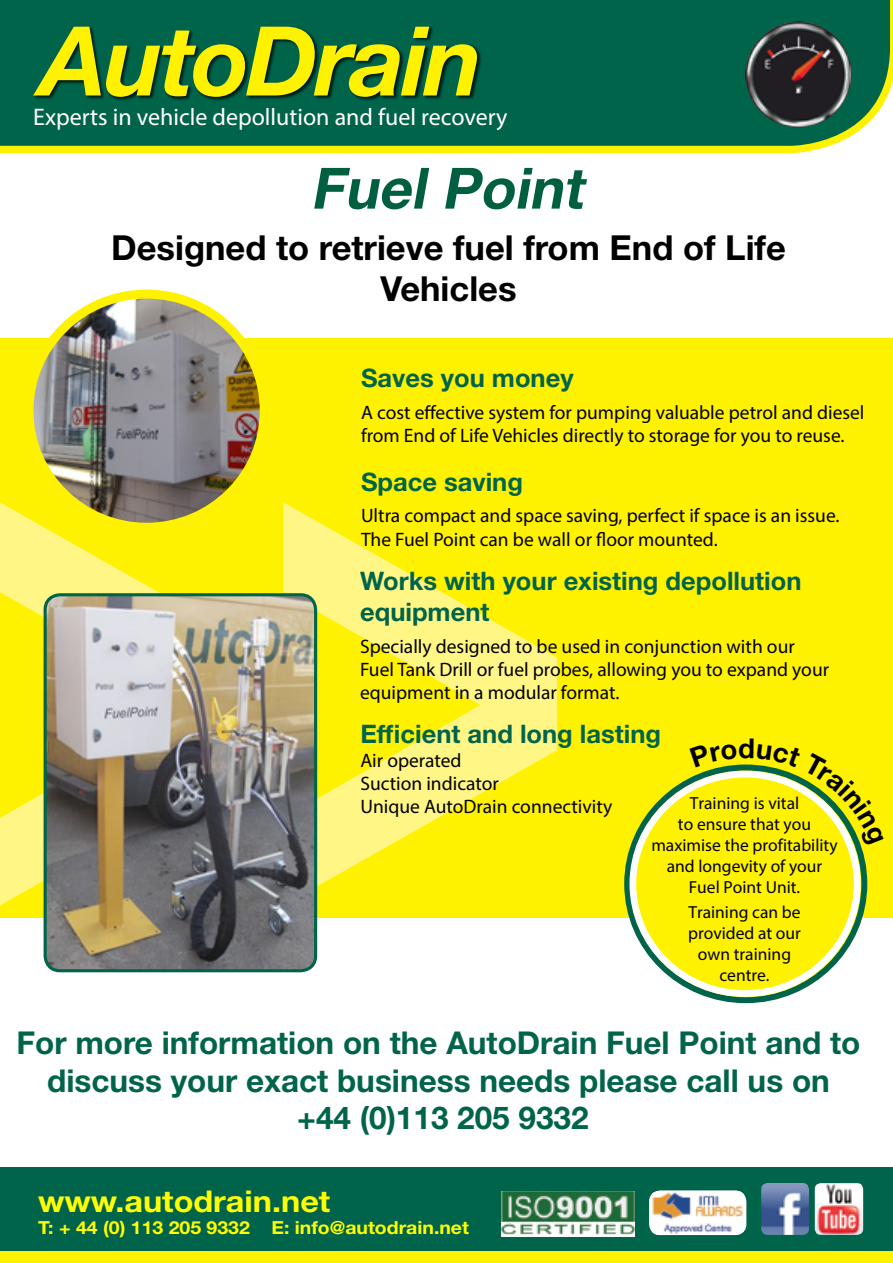
<style>
.page{position:relative;width:893px;height:1263px;background:#fff200}
.page>*{position:absolute;margin:0;border:0;box-sizing:border-box;transform-origin:0 0}
.t1{font:italic 700 57px "Helvetica Neue LT Std";color:#005f41}
.t2{font:700 34.5px/41.4px "Helvetica Neue LT Std";color:#000;text-align:center}
.t3{font:700 31.5px/37.8px "Helvetica Neue LT Std";color:#00644b;text-align:center}
.t4{font:700 30px "Helvetica Neue LT Std";color:#ff0;scale:1.08 1}
.t5{font:700 25.5px/30.6px "Helvetica Neue LT Std";color:#00644b}
.t6{font:24px "Myriad Pro";color:#fff}
.t7{font:19.5px/23.4px "Myriad Pro";color:#000}
.t8{font:700 18px "Helvetica Neue LT Std";color:#ff0;scale:1.08 1}
.t9{font:17.55px/21px "Myriad Pro";color:#000;text-align:center}
</style>
<div class="page">
<div style="left:0;top:1167px;width:893px;height:84px;background:#00644b"></div>
<svg style="left:0;top:502px;width:557px;height:403px"></svg>
<img style="left:815px;top:1183px;width:48px;height:52px">
<img style="left:761px;top:1183px;width:48px;height:52px">
<div style="left:0;top:918px;width:893px;height:249px;background:#fff"></div>
<div style="left:649px;top:1190px;width:97px;height:45px;background:#fff;border-radius:11px"></div>
<img style="left:652px;top:1190px;width:92px;height:45px">
<img style="left:502px;top:1192px;width:132px;height:44px">
<div style="left:0;top:6px;width:893px;height:332px;background:#fff"></div>
<svg style="left:0;top:0;width:893px;height:154px;background:#1a734a"></svg>
<div style="left:33px;top:27px;width:449px;height:75px;background:#000;opacity:.75"></div>
<svg style="left:33px;top:27px;width:444px;height:70px;background:#719c24"></svg>
<img style="left:745px;top:21px;width:106px;height:107px">
<img style="left:45px;top:595px;width:271px;height:376px">
<div style="left:44px;top:593px;width:273px;height:379px;border:3px solid #00644b;border-radius:15px"></div>
<svg style="left:627px;top:767px;width:237px;height:233px"></svg>
<div style="left:633px;top:774px;width:224px;height:219px;background:#fff200;border-radius:50%"></div>
<div style="left:629px;top:771px;width:231px;height:226px;border:7px solid #fff;border-radius:50%"></div>
<img style="left:29px;top:294px;width:235px;height:233px">
<div style="left:24px;top:290px;width:245px;height:242px;border:9px solid #fff200;border-radius:50%"></div>
<svg style="left:690px;top:764px;width:171px;height:82px"></svg>
<p class="t6" style="left:33px;top:103px;width:476px">Experts in vehicle depollution and fuel recovery</p>
<h1 class="t1" style="left:310px;top:153px;width:286px">Fuel Point</h1>
<h2 class="t2" style="left:111px;top:226px;width:676px">Designed to retrieve fuel from End of Life<br>Vehicles</h2>
<h3 class="t5" style="left:361px;top:362px;width:214px">Saves you money</h3>
<p class="t7" style="left:361px;top:400px;width:505px">A cost effective system for pumping valuable petrol and diesel from End of Life Vehicles directly to storage for you to reuse.</p>
<h3 class="t5" style="left:361px;top:465px;width:164px">Space saving</h3>
<p class="t7" style="left:361px;top:504px;width:480px">Ultra compact and space saving, perfect if space is an issue.<br>The Fuel Point can be wall or floor mounted.</p>
<h3 class="t5" style="left:360px;top:565px;width:443px">Works with your existing depollution equipment</h3>
<p class="t7" style="left:360px;top:634px;width:470px">Specially designed to be used in conjunction with our<br>Fuel Tank Drill or fuel probes, allowing you to expand your equipment in a modular format.</p>
<h3 class="t5" style="left:360px;top:718px;width:302px">Efficient and long lasting</h3>
<p class="t7" style="left:360px;top:748px;width:253px">Air operated<br>Suction indicator<br>Unique AutoDrain connectivity</p>
<p class="t9" style="left:651px;top:792px;width:188px">Training is vital<br>to ensure that you maximise the profitability and longevity of your<br>Fuel Point Unit.</p>
<p class="t9" style="left:688px;top:901px;width:114px">Training can be provided at our own training centre.</p>
<h3 class="t3" style="left:16px;top:1023px;width:846px">For more information on the AutoDrain Fuel Point and to discuss your exact business needs please call us on +44 (0)113 205 9332</h3>
<h3 class="t4" style="left:38px;top:1183px;width:272px">www.autodrain.net</h3>
<p class="t8" style="left:38px;top:1216px;width:400px">T: + 44 (0) 113 205 9332 E: info@autodrain.net</p>
</div>
